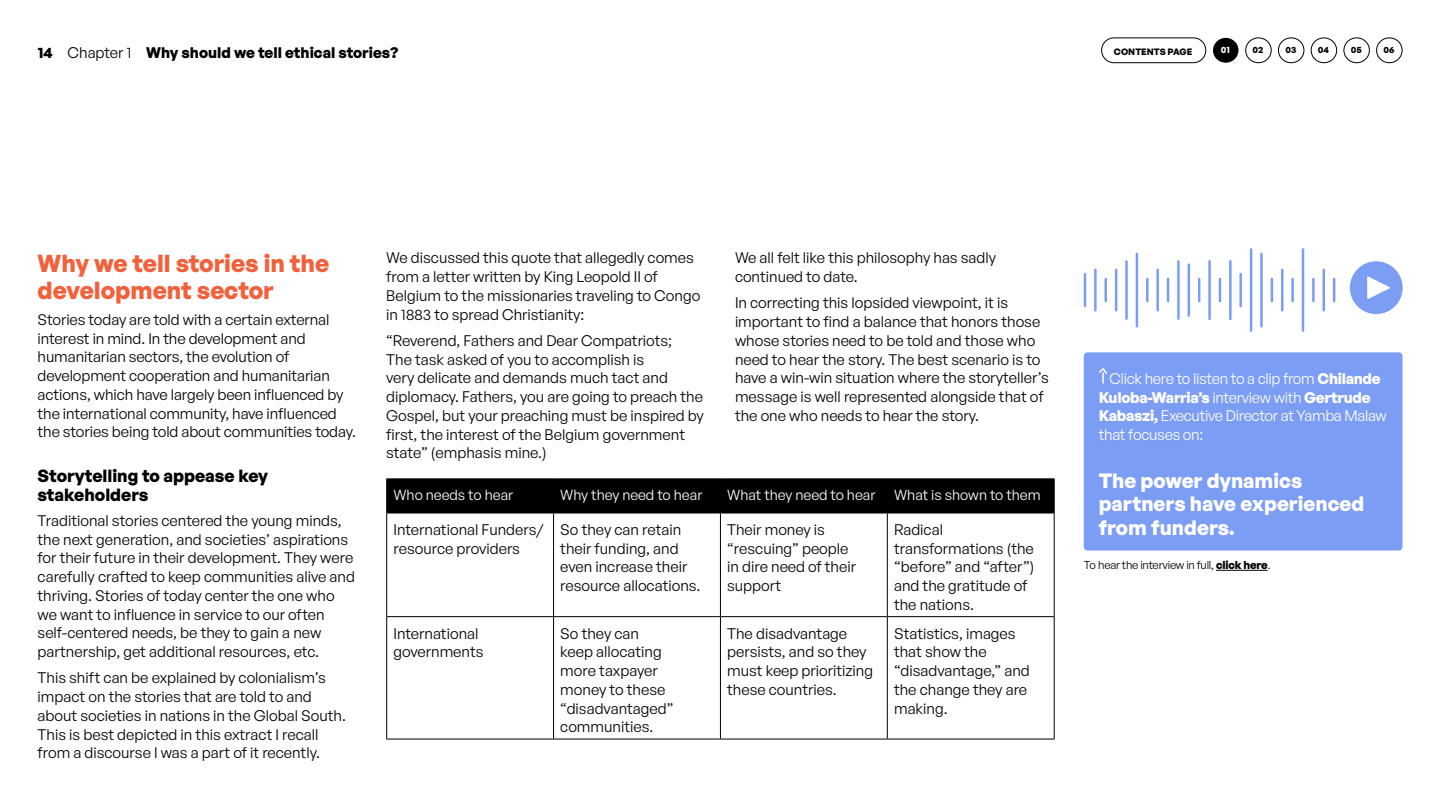
<style>
.page{position:relative;width:1440px;height:810px;background:#fff}
.page>*{position:absolute;margin:0;border:0;box-sizing:border-box;transform-origin:0 0}
.t1{font:700 24px/26.2px "General Sans";color:#f2613b}
.t2{font:700 20.25px/23.2px "General Sans";color:#fff}
.t3{font:700 17.25px/19.5px "General Sans";color:#000}
.t4{font:15px/18.8px "General Sans";color:#000}
.t5{font:15px/18.8px "General Sans";letter-spacing:-.02em;color:#fff}
.t6{font:700 15px "General Sans";color:#000}
.t7{font:14.25px "General Sans";color:#fff}
.t8{font:11.25px "General Sans";letter-spacing:-.02em;color:#000}
.t9{font:700 9px "General Sans";color:#000}
.t10{font:700 9px "General Sans";color:#fff}
.s1{font-weight:400}
.s2{font-weight:700}
</style>
<div class="page">
<div style="left:1101px;top:38px;width:105px;height:25px;border:1px solid #000;border-radius:12px"></div>
<div style="left:1213px;top:38px;width:25px;height:25px;background:#000;border-radius:50%"></div>
<div style="left:1344px;top:37px;width:26px;height:26px;border:1px solid #000;border-radius:50%"></div>
<div style="left:1245px;top:37px;width:27px;height:26px;border:1px solid #000;border-radius:50%"></div>
<div style="left:1376px;top:37px;width:26px;height:26px;border:1px solid #000;border-radius:50%"></div>
<div style="left:1278px;top:37px;width:26px;height:26px;border:1px solid #000;border-radius:50%"></div>
<div style="left:1311px;top:37px;width:26px;height:26px;border:1px solid #000;border-radius:50%"></div>
<div style="left:387px;top:479px;width:667px;height:34px;background:#000"></div>
<hr style="left:386px;top:513px;width:1px;height:103px;background:#000">
<hr style="left:553px;top:513px;width:1px;height:103px;background:#000">
<hr style="left:720px;top:513px;width:1px;height:103px;background:#000">
<hr style="left:887px;top:513px;width:1px;height:103px;background:#000">
<hr style="left:1054px;top:513px;width:1px;height:103px;background:#000">
<hr style="left:386px;top:616px;width:168px;height:1px;background:#000">
<hr style="left:386px;top:617px;width:1px;height:122px;background:#000">
<hr style="left:554px;top:616px;width:166px;height:1px;background:#000">
<hr style="left:553px;top:617px;width:1px;height:122px;background:#000">
<hr style="left:720px;top:616px;width:167px;height:1px;background:#000">
<hr style="left:720px;top:617px;width:1px;height:122px;background:#000">
<hr style="left:887px;top:616px;width:168px;height:1px;background:#000">
<hr style="left:887px;top:617px;width:1px;height:122px;background:#000">
<hr style="left:1054px;top:617px;width:1px;height:122px;background:#000">
<hr style="left:386px;top:739px;width:168px;height:1px;background:#000">
<hr style="left:554px;top:739px;width:166px;height:1px;background:#000">
<hr style="left:720px;top:739px;width:167px;height:1px;background:#000">
<hr style="left:887px;top:739px;width:168px;height:1px;background:#000">
<hr style="left:386px;top:478px;width:168px;height:1px;background:#000">
<hr style="left:386px;top:479px;width:1px;height:34px;background:#000">
<hr style="left:554px;top:478px;width:166px;height:1px;background:#000">
<hr style="left:553px;top:479px;width:1px;height:34px;background:#000">
<hr style="left:720px;top:478px;width:167px;height:1px;background:#000">
<hr style="left:720px;top:479px;width:1px;height:34px;background:#000">
<hr style="left:887px;top:478px;width:168px;height:1px;background:#000">
<hr style="left:887px;top:479px;width:1px;height:34px;background:#000">
<hr style="left:1054px;top:479px;width:1px;height:34px;background:#000">
<hr style="left:386px;top:513px;width:168px;height:1px;background:#000">
<hr style="left:554px;top:513px;width:166px;height:1px;background:#000">
<hr style="left:720px;top:513px;width:167px;height:1px;background:#000">
<hr style="left:887px;top:513px;width:168px;height:1px;background:#000">
<div style="left:1084px;top:352px;width:318px;height:199px;background:#7c9df4;border-radius:4px"></div>
<svg style="left:1099px;top:368px;width:8px;height:16px"></svg>
<div style="left:1350px;top:261px;width:53px;height:53px;background:#7c9df4;border-radius:50%"></div>
<svg style="left:1367px;top:276px;width:23px;height:23px"></svg>
<hr style="left:1115px;top:270px;width:2px;height:40px;background:#7c9df4">
<hr style="left:1156px;top:270px;width:3px;height:40px;background:#7c9df4">
<hr style="left:1323px;top:270px;width:2px;height:40px;background:#7c9df4">
<hr style="left:1229px;top:261px;width:3px;height:58px;background:#7c9df4">
<hr style="left:1208px;top:261px;width:3px;height:58px;background:#7c9df4">
<hr style="left:1281px;top:270px;width:3px;height:40px;background:#7c9df4">
<hr style="left:1094px;top:270px;width:3px;height:40px;background:#7c9df4">
<hr style="left:1125px;top:261px;width:3px;height:58px;background:#7c9df4">
<hr style="left:1177px;top:261px;width:3px;height:58px;background:#7c9df4">
<hr style="left:1250px;top:249px;width:2px;height:82px;background:#7c9df4">
<hr style="left:1302px;top:249px;width:2px;height:82px;background:#7c9df4">
<hr style="left:1136px;top:254px;width:2px;height:72px;background:#7c9df4">
<hr style="left:1188px;top:265px;width:2px;height:51px;background:#7c9df4">
<hr style="left:1260px;top:254px;width:3px;height:72px;background:#7c9df4">
<hr style="left:1146px;top:279px;width:3px;height:22px;background:#7c9df4">
<hr style="left:1312px;top:279px;width:3px;height:22px;background:#7c9df4">
<hr style="left:1198px;top:279px;width:2px;height:22px;background:#7c9df4">
<hr style="left:1271px;top:279px;width:2px;height:22px;background:#7c9df4">
<hr style="left:1084px;top:274px;width:2px;height:32px;background:#7c9df4">
<hr style="left:1167px;top:279px;width:2px;height:22px;background:#7c9df4">
<hr style="left:1333px;top:279px;width:2px;height:22px;background:#7c9df4">
<hr style="left:1239px;top:274px;width:3px;height:32px;background:#7c9df4">
<hr style="left:1219px;top:279px;width:2px;height:22px;background:#7c9df4">
<hr style="left:1291px;top:279px;width:3px;height:22px;background:#7c9df4">
<hr style="left:1105px;top:279px;width:2px;height:22px;background:#7c9df4">
<hr style="left:1216px;top:570px;width:52px;height:1px;background:#000">
<p class="t6" style="left:38px;top:43px;width:362px">14 <span class="s1">Chapter 1</span> Why should we tell ethical stories?</p>
<p class="t9" style="left:1114px;top:46px;width:80px">CONTENTS PAGE</p>
<p class="t10" style="left:1221px;top:44px;width:11px">01</p>
<p class="t9" style="left:1253px;top:44px;width:12px">02</p>
<p class="t9" style="left:1285px;top:44px;width:12px">03</p>
<p class="t9" style="left:1318px;top:44px;width:13px">04</p>
<p class="t9" style="left:1351px;top:44px;width:12px">05</p>
<p class="t9" style="left:1384px;top:44px;width:12px">06</p>
<h1 class="t1" style="left:38px;top:250px;width:293px">Why we tell stories in the development sector</h1>
<p class="t4" style="left:38px;top:310px;width:320px">Stories today are told with a certain external interest in mind. In the development and humanitarian sectors, the evolution of development cooperation and humanitarian actions, which have largely been influenced by the international community, have influenced the stories being told about communities today.</p>
<p class="t3" style="left:38px;top:465px;width:232px">Storytelling to appease key stakeholders</p>
<p class="t4" style="left:38px;top:511px;width:319px">Traditional stories centered the young minds, the next generation, and societies’ aspirations for their future in their development. They were carefully crafted to keep communities alive and thriving. Stories of today center the one who we want to influence in service to our often self-centered needs, be they to gain a new partnership, get additional resources, etc.</p>
<p class="t4" style="left:38px;top:668px;width:310px">This shift can be explained by colonialism’s impact on the stories that are told to and about societies in nations in the Global South.<br>This is best depicted in this extract I recall from a discourse I was a part of it recently.</p>
<p class="t4" style="left:386px;top:248px;width:316px">We discussed this quote that allegedly comes from a letter written by King Leopold II of Belgium to the missionaries traveling to Congo in 1883 to spread Christianity:</p>
<p class="t4" style="left:386px;top:331px;width:319px">“Reverend, Fathers and Dear Compatriots;<br>The task asked of you to accomplish is<br>very delicate and demands much tact and diplomacy. Fathers, you are going to preach the Gospel, but your preaching must be inspired by first, the interest of the Belgium government state” (emphasis mine.)</p>
<p class="t4" style="left:735px;top:248px;width:263px">We all felt like this philosophy has sadly continued to date.</p>
<p class="t4" style="left:735px;top:293px;width:315px">In correcting this lopsided viewpoint, it is important to find a balance that honors those whose stories need to be told and those who need to hear the story. The best scenario is to have a win-win situation where the storyteller’s message is well represented alongside that of the one who needs to hear the story.</p>
<p class="t7" style="left:393px;top:486px;width:121px">Who needs to hear</p>
<p class="t7" style="left:560px;top:486px;width:144px">Why they need to hear</p>
<p class="t7" style="left:727px;top:486px;width:150px">What they need to hear</p>
<p class="t7" style="left:894px;top:486px;width:148px">What is shown to them</p>
<p class="t4" style="left:393px;top:520px;width:152px">International Funders/ resource providers</p>
<p class="t4" style="left:560px;top:520px;width:142px">So they can retain their funding, and even increase their resource allocations.</p>
<p class="t4" style="left:727px;top:520px;width:130px">Their money is “rescuing” people in dire need of their support</p>
<p class="t4" style="left:894px;top:520px;width:142px">Radical transformations (the “before” and “after”) and the gratitude of the nations.</p>
<p class="t4" style="left:393px;top:623px;width:92px">International governments</p>
<p class="t4" style="left:560px;top:623px;width:115px">So they can keep allocating more taxpayer money to these “disadvantaged” communities.</p>
<p class="t4" style="left:727px;top:623px;width:147px">The disadvantage persists, and so they must keep prioritizing these countries.</p>
<p class="t4" style="left:894px;top:623px;width:137px">Statistics, images that show the “disadvantage,” and the change they are making.</p>
<p class="t5" style="left:1099px;top:369px;width:290px;text-indent:11px">Click here to listen to a clip from <span class="s2">Chilande Kuloba-Warria’s</span> interview with <span class="s2">Gertrude Kabaszi,</span> Executive Director at Yamba Malaw that focuses on:</p>
<h2 class="t2" style="left:1099px;top:469px;width:267px">The power dynamics partners have experienced from funders.</h2>
<p class="t8" style="left:1084px;top:558px;width:188px">To hear the interview in full, <span class="s2">click here</span>.</p>
</div>
